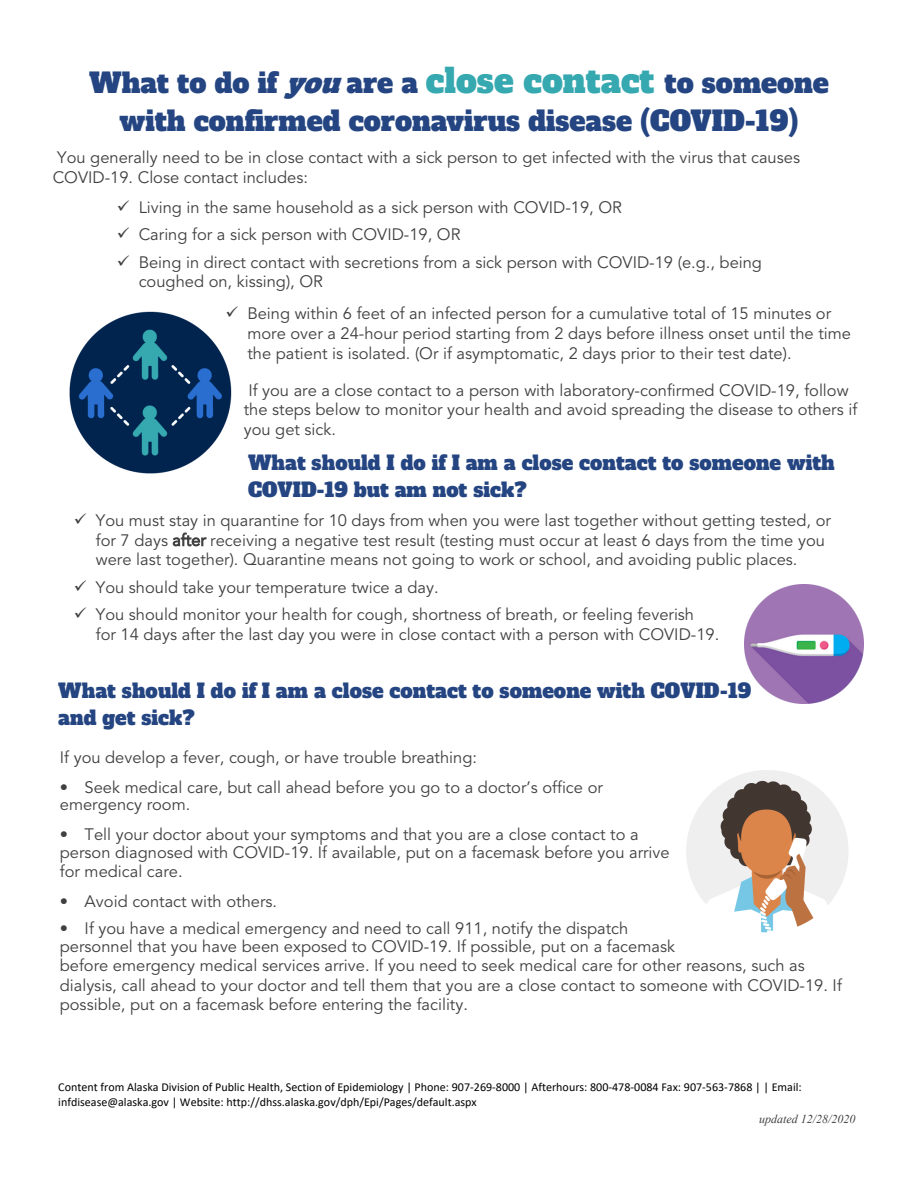
<style>
.page{position:relative;width:918px;height:1188px;background:#fff}
.page>*{position:absolute;margin:0;border:0;box-sizing:border-box;transform-origin:0 0}
.t1{font:27px/38.8px "Alfa Slab One";color:#244581;text-align:center}
.t2{font:19.5px "Alfa Slab One";color:#244581}
.t3{font:16.5px/19.8px "Avenir LT Std";color:#404040}
.t4{font:12px/15.6px "Calibri";color:#000}
.t5{font:italic 12px "Times New Roman";color:#404040}
.s1{font-style:italic}
.s2{font-size:33px;color:#35a8b0}
.s3{font-style:inherit}
</style>
<div class="page">
<img style="left:69px;top:311px;width:162px;height:162px">
<img style="left:686px;top:770px;width:162px;height:162px">
<img style="left:744px;top:585px;width:119px;height:118px">
<p class="t1" style="left:89px;top:64px;width:741px">What to do if <span class="s1">you</span>are a <span class="s2">close contact</span> to someone with confirmed coronavirus disease (COVID-19)</p>
<p class="t3" style="left:53px;top:148px;width:749px">You generally need to be in close contact with a sick person to get infected with the virus that causes<br>COVID-19. Close contact includes:</p>
<p class="t3" style="left:117px;top:198px;width:507px">✓ Living in the same household as a sick person with COVID-19, OR</p>
<p class="t3" style="left:117px;top:225px;width:345px">✓ Caring for a sick person with COVID-19, OR</p>
<p class="t3" style="left:139px;top:253px;width:625px;text-indent:-22px">✓ Being in direct contact with secretions from a sick person with COVID-19 (e.g., being coughed on, kissing), OR</p>
<p class="t3" style="left:247px;top:304px;width:605px;text-indent:-22px">✓ Being within 6 feet of an infected person for a cumulative total of 15 minutes or more over a 24-hour period starting from 2 days before illness onset until the time the patient is isolated. (Or if asymptomatic, 2 days prior to their test date).</p>
<p class="t3" style="left:244px;top:380px;width:615px">If you are a close contact to a person with laboratory-confirmed COVID-19, follow the steps below to monitor your health and avoid spreading the disease to others if you get sick.</p>
<p class="t2" style="left:248px;top:450px;width:588px">What should I do if I am a close contact to someone with</p>
<p class="t2" style="left:248px;top:477px;width:280px">COVID-19 but am not sick?</p>
<p class="t3" style="left:96px;top:511px;width:737px;text-indent:-22px">✓ You must stay in quarantine for 10 days from when you were last together without getting tested, or for 7 days after receiving a negative test result (testing must occur at least 6 days from the time you were last together). Quarantine means not going to work or school, and avoiding public places.</p>
<p class="t3" style="left:74px;top:578px;width:366px">✓ You should take your temperature twice a day.</p>
<p class="t3" style="left:96px;top:605px;width:625px;text-indent:-22px">✓ You should monitor your health for cough, shortness of breath, or feeling feverish<br>for 14 days after the last day you were in close contact with a person with COVID-19.</p>
<p class="t2" style="left:58px;top:678px;width:694px">What should I do if I am a close contact to someone with COVID-19</p>
<p class="t2" style="left:58px;top:705px;width:138px">and get sick?</p>
<p class="t3" style="left:60px;top:748px;width:419px">If you develop a fever, cough, or have trouble breathing:</p>
<p class="t3" style="left:60px;top:779px;width:545px;line-height:17.5px">• Seek medical care, but call ahead before you go to a doctor’s office or emergency room.</p>
<p class="t3" style="left:60px;top:826px;width:611px;line-height:17.5px">• Tell your doctor about your symptoms and that you are a close contact to a person diagnosed with COVID-19. If available, put on a facemask before you arrive</p>
<p class="t3" style="left:60px;top:862px;width:124px">for medical care.</p>
<p class="t3" style="left:60px;top:892px;width:219px">• Avoid contact with others.</p>
<p class="t3" style="left:60px;top:920px;width:617px;line-height:17.5px">• If you have a medical emergency and need to call 911, notify the dispatch personnel that you have been exposed to COVID-19. If possible, put on a facemask</p>
<p class="t3" style="left:60px;top:956px;width:784px">before emergency medical services arrive. If you need to seek medical care for other reasons, such as dialysis, call ahead to your doctor and tell them that you are a close contact to someone with COVID-19. If possible, put on a facemask before entering the facility.</p>
<p class="t4" style="left:58px;top:1079px;width:745px">Content from Alaska Division of Public Health, Section of Epidemiology | Phone: 907-269-8000 | Afterhours: 800-478-0084 Fax: 907-563-7868 | | Email: infdisease@alaska.gov | Website: http://dhss.alaska.gov/dph/Epi/Pages/default.aspx</p>
<p class="t5" style="left:759px;top:1110px;width:98px">updated 12/<span class="s3">28</span>/2020</p>
</div>
